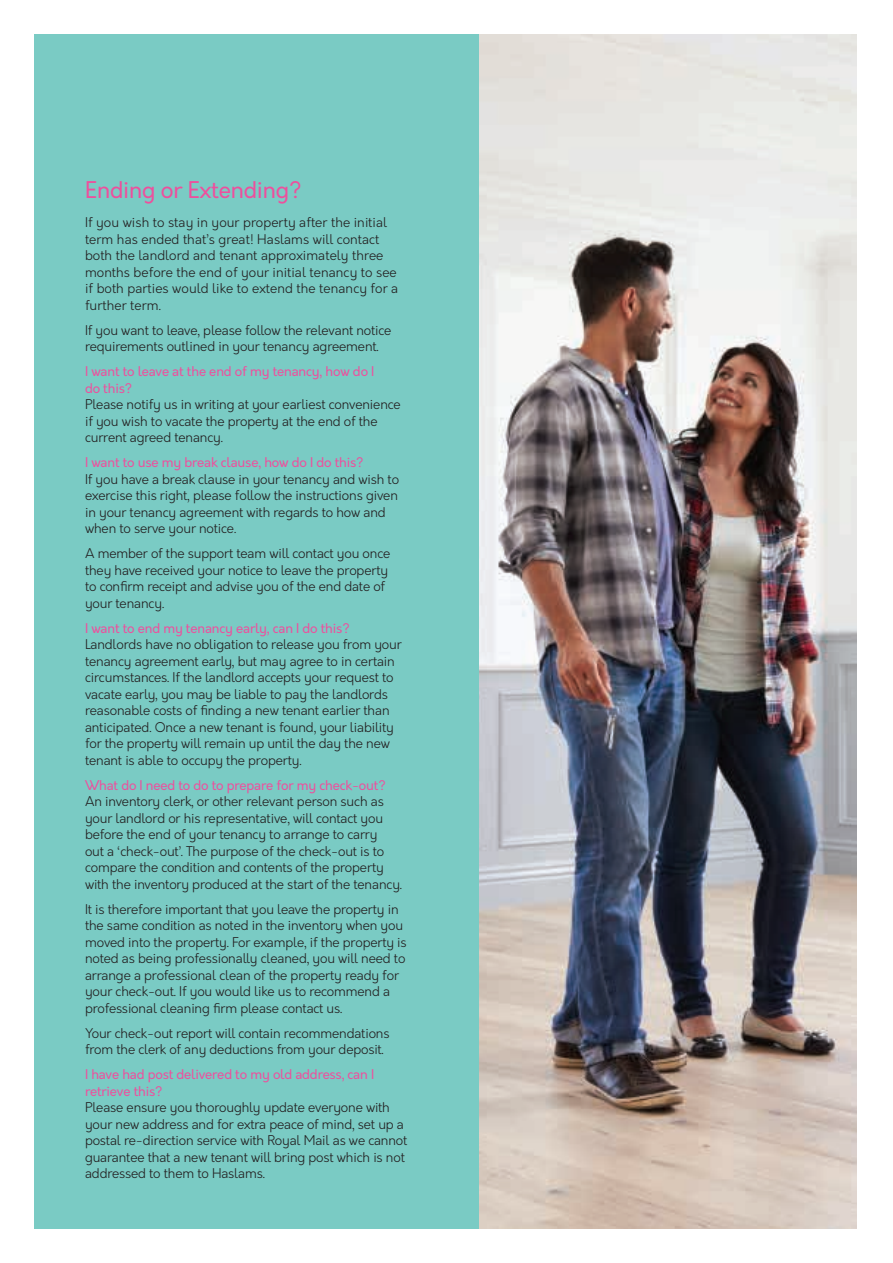
<style>
.page{position:relative;width:893px;height:1263px;background:#fff}
.page>*{position:absolute;margin:0;border:0;box-sizing:border-box;transform-origin:0 0}
.t1{font:22.5px "Orkney";letter-spacing:-.01em;color:#ee4f9d}
.t2{font:300 13.2px/16.5px "Orkney";letter-spacing:-.01em;color:#231f20}
.t3{font:13.2px/16.5px "Orkney";letter-spacing:-.01em;color:#ee4f9d}
</style>
<div class="page">
<img style="left:478px;top:34px;width:379px;height:1195px">
<div style="left:34px;top:34px;width:444px;height:1195px;background:#7acbc4"></div>
<h1 class="t1" style="left:85px;top:175px;width:218px">Ending or Extending?</h1>
<p class="t2" style="left:85px;top:215px;width:315px">If you wish to stay in your property after the initial term has ended that’s great! Haslams will contact both the landlord and tenant approximately three months before the end of your initial tenancy to see if both parties would like to extend the tenancy for a further term.</p>
<p class="t2" style="left:85px;top:322px;width:308px">If you want to leave, please follow the relevant notice requirements outlined in your tenancy agreement.</p>
<p class="t3" style="left:85px;top:364px;width:291px">I want to leave at the end of my tenancy, how do I do this?</p>
<p class="t2" style="left:85px;top:397px;width:317px">Please notify us in writing at your earliest convenience if you wish to vacate the property at the end of the current agreed tenancy.</p>
<p class="t3" style="left:85px;top:455px;width:280px">I want to use my break clause, how do I do this?</p>
<p class="t2" style="left:85px;top:471px;width:316px">If you have a break clause in your tenancy and wish to exercise this right, please follow the instructions given in your tenancy agreement with regards to how and when to serve your notice.</p>
<p class="t2" style="left:85px;top:546px;width:307px">A member of the support team will contact you once they have received your notice to leave the property to confirm receipt and advise you of the end date of your tenancy.</p>
<p class="t3" style="left:85px;top:620px;width:266px">I want to end my tenancy early, can I do this?</p>
<p class="t2" style="left:85px;top:637px;width:318px">Landlords have no obligation to release you from your tenancy agreement early, but may agree to in certain circumstances. If the landlord accepts your request to vacate early, you may be liable to pay the landlords reasonable costs of finding a new tenant earlier than anticipated. Once a new tenant is found, your liability for the property will remain up until the day the new tenant is able to occupy the property.</p>
<p class="t3" style="left:85px;top:777px;width:302px">What do I need to do to prepare for my check-out?</p>
<p class="t2" style="left:85px;top:794px;width:319px">An inventory clerk, or other relevant person such as your landlord or his representative, will contact you before the end of your tenancy to arrange to carry<br>out a ‘check-out’. The purpose of the check-out is to compare the condition and contents of the property with the inventory produced at the start of the tenancy.</p>
<p class="t2" style="left:85px;top:901px;width:323px">It is therefore important that you leave the property in the same condition as noted in the inventory when you moved into the property. For example, if the property is noted as being professionally cleaned, you will need to arrange a professional clean of the property ready for your check-out. If you would like us to recommend a professional cleaning firm please contact us.</p>
<p class="t2" style="left:85px;top:1025px;width:306px">Your check-out report will contain recommendations from the clerk of any deductions from your deposit.</p>
<p class="t3" style="left:85px;top:1067px;width:291px">I have had post delivered to my old address, can I retrieve this?</p>
<p class="t2" style="left:85px;top:1100px;width:324px">Please ensure you thoroughly update everyone with your new address and for extra peace of mind, set up a postal re-direction service with Royal Mail as we cannot guarantee that a new tenant will bring post which is not addressed to them to Haslams.</p>
</div>
